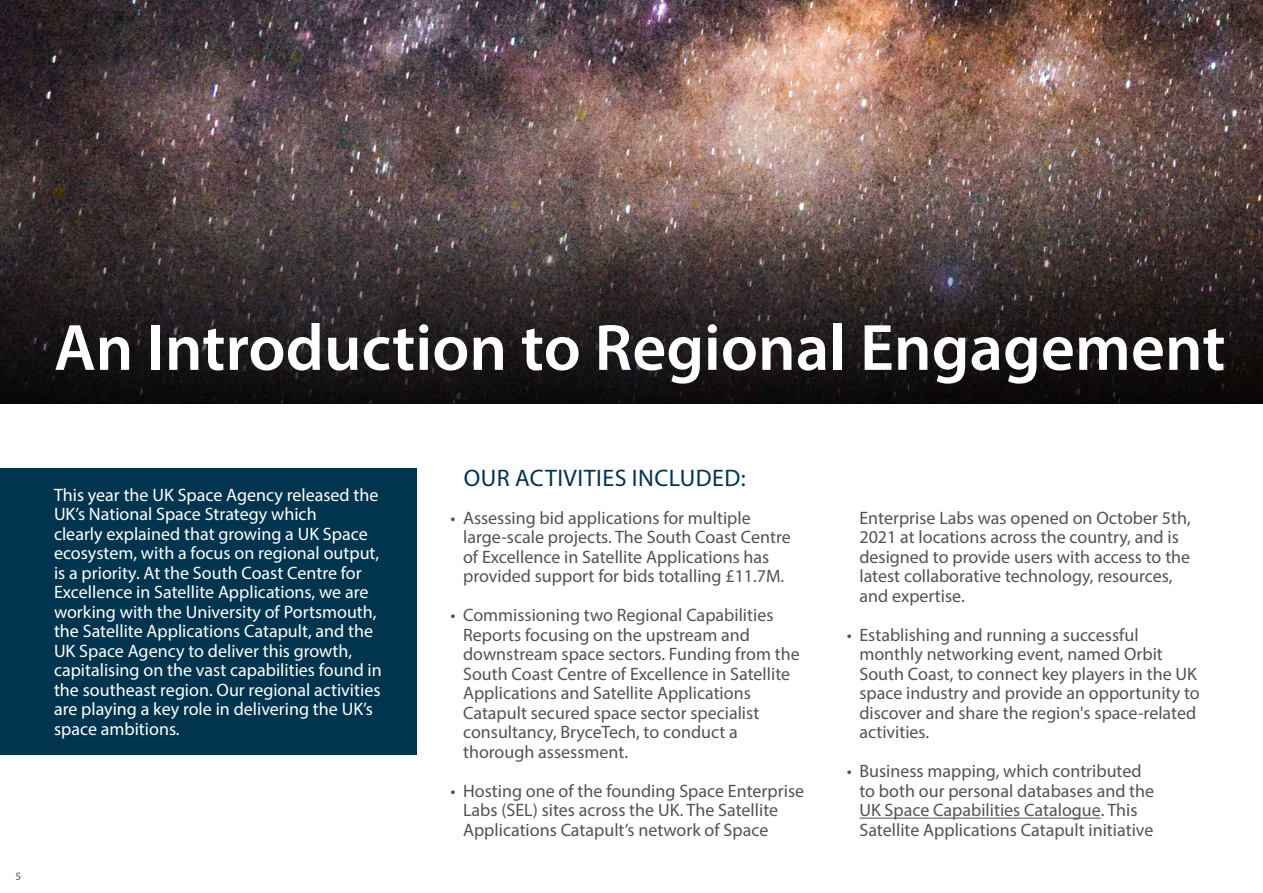
<style>
.page{position:relative;width:1263px;height:893px;background:#fff}
.page>*{position:absolute;margin:0;border:0;box-sizing:border-box;transform-origin:0 0}
.t1{font:600 66px "Myriad Pro";color:#fff}
.t2{font:24px "Myriad Pro";letter-spacing:.02em;color:#00344f}
.t3{font:18px/19.5px "Myriad Pro";color:#505456}
.t4{font:18px/19.5px "Myriad Pro";color:#fff}
.t5{font:11.25px "Myriad Pro";color:#505456}
</style>
<div class="page">
<div style="left:0;top:468px;width:416px;height:286px;background:#00344f"></div>
<img style="left:0;top:0;width:1263px;height:189px">
<svg style="left:0;top:189px;width:1263px;height:215px;background:#332b2b"></svg>
<hr style="left:859px;top:818px;width:242px;height:1px;background:#505456">
<h1 class="t1" style="left:54px;top:306px;width:1173px">An Introduction to Regional Engagement</h1>
<p class="t4" style="left:54px;top:485px;width:329px">This year the UK Space Agency released the UK’s National Space Strategy which<br>clearly explained that growing a UK Space ecosystem, with a focus on regional output, is a priority. At the South Coast Centre for Excellence in Satellite Applications, we are working with the University of Portsmouth, the Satellite Applications Catapult, and the UK Space Agency to deliver this growth, capitalising on the vast capabilities found in the southeast region. Our regional activities are playing a key role in delivering the UK’s space ambitions.</p>
<p class="t5" style="left:16px;top:869px;width:7px">5</p>
<h2 class="t2" style="left:464px;top:463px;width:283px">OUR ACTIVITIES INCLUDED:</h2>
<p class="t3" style="left:463px;top:508px;width:329px;text-indent:-13px">• Assessing bid applications for multiple large-scale projects. The South Coast Centre of Excellence in Satellite Applications has provided support for bids totalling £11.7M.</p>
<p class="t3" style="left:463px;top:605px;width:338px;text-indent:-13px">• Commissioning two Regional Capabilities Reports focusing on the upstream and downstream space sectors. Funding from the South Coast Centre of Excellence in Satellite Applications and Satellite Applications Catapult secured space sector specialist consultancy, BryceTech, to conduct a thorough assessment.</p>
<p class="t3" style="left:463px;top:781px;width:343px;text-indent:-13px">• Hosting one of the founding Space Enterprise<br>Labs (SEL) sites across the UK. The Satellite<br>Applications Catapult’s network of Space</p>
<p class="t3" style="left:859px;top:508px;width:333px">Enterprise Labs was opened on October 5th, 2021 at locations across the country, and is designed to provide users with access to the latest collaborative technology, resources, and expertise.</p>
<p class="t3" style="left:859px;top:625px;width:342px;text-indent:-13px">• Establishing and running a successful monthly networking event, named Orbit South Coast, to connect key players in the UK space industry and provide an opportunity to discover and share the region's space-related activities.</p>
<p class="t3" style="left:859px;top:761px;width:296px;text-indent:-13px">• Business mapping, which contributed to both our personal databases and the UK Space Capabilities Catalogue. This Satellite Applications Catapult initiative</p>
</div>
